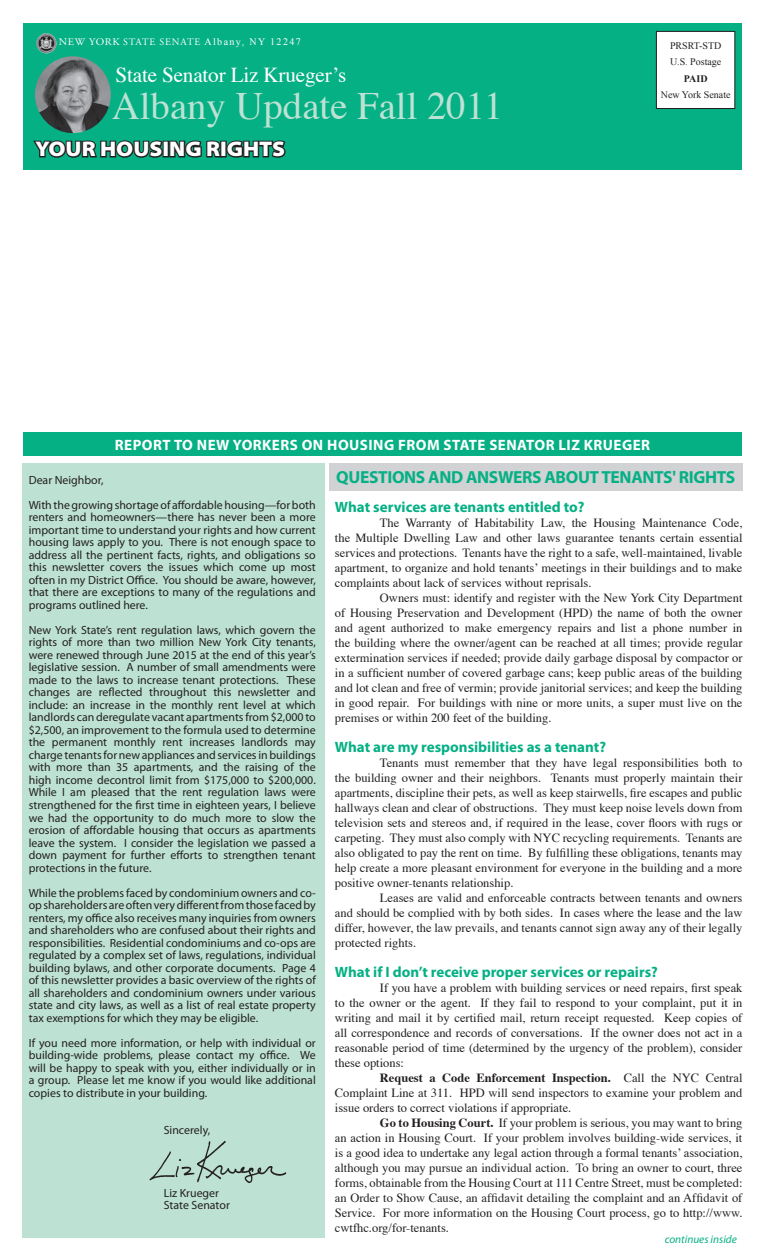
<style>
.page{position:relative;width:765px;height:1260px;background:#fff}
.page>*{position:absolute;margin:0;border:0;box-sizing:border-box;transform-origin:0 0}
.t1{font:38.75px "Times";color:#bde2d4}
.t2{font:21.25px "Times";letter-spacing:-.01em;color:#fff}
.t3{font:900 semi-expanded 21.25px "Myriad Pro";color:#fff}
.t4{font:700 17.5px "Myriad Pro";letter-spacing:-.02em;color:#05b085}
.t5{font:700 15px "Myriad Pro";color:#05b085}
.t6{font:700 15px "Myriad Pro";letter-spacing:.03em;color:#fff}
.t7{font:12.5px/15px "Times";color:#231f20;text-align:justify}
.t8{font:11.88px/12.5px "Myriad Pro";color:#231f20;text-align:justify}
.t9{font:italic 11.25px "Myriad Pro";color:#05b085}
.t10{font:10px/16.2px "Times New Roman";color:#231f20}
.t11{font:10px "Times New Roman";letter-spacing:.14em;color:#fff}
.t12{font:700 10px "Times New Roman";color:#231f20}
.s1{font-family:"Adobe Garamond Pro";font-size:10.25px}
.s2{font-family:"Adobe Garamond Pro"}
.s3{font-weight:700}
</style>
<div class="page">
<div style="left:23px;top:23px;width:719px;height:147px;background:#05b085"></div>
<div style="left:23px;top:433px;width:719px;height:23px;background:#05b085"></div>
<div style="left:656px;top:31px;width:79px;height:78px;background:#fff;border:1px solid #231f20"></div>
<div style="left:22px;top:463px;width:303px;height:775px;background:#bde2d4"></div>
<div style="left:329px;top:463px;width:413px;height:27px;background:#d1d2d4"></div>
<img style="left:149px;top:1140px;width:138px;height:43px">
<img style="left:36px;top:33px;width:21px;height:20px">
<img style="left:35px;top:56px;width:76px;height:77px">
<svg style="left:33px;top:140px;width:253px;height:18px"></svg>
<p class="t11" style="left:59px;top:35px;width:244px"><span class="s1">NEW YORK</span> <span class="s2">STATE SENATE</span> Albany, NY 12247</p>
<h2 class="t2" style="left:116px;top:55px;width:232px">State Senator Liz Krueger’s</h2>
<h1 class="t1" style="left:112px;top:70px;width:393px">Albany Update Fall 2011</h1>
<h2 class="t3" style="left:35px;top:135px;width:252px">YOUR HOUSING RIGHTS</h2>
<p class="t10" style="left:670px;top:37px;width:53px">PRSRT-STD<br>U.S. Postage</p>
<p class="t12" style="left:684px;top:71px;width:25px">PAID</p>
<p class="t10" style="left:661px;top:86px;width:71px">New York Senate</p>
<p class="t6" style="left:115px;top:435px;width:537px">REPORT TO NEW YORKERS ON HOUSING FROM STATE SENATOR LIZ KRUEGER</p>
<p class="t8" style="left:29px;top:467px;width:289px;line-height:25px">Dear Neighbor,<br>With the growing shortage of affordable housing—for both</p>
<p class="t8" style="left:29px;top:511px;width:289px">renters and homeowners—there has never been a more important time to understand your rights and how current housing laws apply to you. There is not enough space to address all the pertinent facts, rights, and obligations so this newsletter covers the issues which come up most often in my District Office. You should be aware, however, that there are exceptions to many of the regulations and programs outlined here.</p>
<p class="t8" style="left:29px;top:624px;width:289px">New York State’s rent regulation laws, which govern the rights of more than two million New York City tenants, were renewed through June 2015 at the end of this year’s legislative session. A number of small amendments were made to the laws to increase tenant protections. These changes are reflected throughout this newsletter and include: an increase in the monthly rent level at which landlords can deregulate vacant apartments from $2,000 to $2,500, an improvement to the formula used to determine the permanent monthly rent increases landlords may charge tenants for new appliances and services in buildings with more than 35 apartments, and the raising of the high income decontrol limit from $175,000 to $200,000.<br>While I am pleased that the rent regulation laws were strengthened for the first time in eighteen years, I believe we had the opportunity to do much more to slow the erosion of affordable housing that occurs as apartments leave the system. I consider the legislation we passed a down payment for further efforts to strengthen tenant protections in the future.</p>
<p class="t8" style="left:29px;top:886px;width:289px">While the problems faced by condominium owners and co&shy;op shareholders are often very different from those faced by renters, my office also receives many inquiries from owners and shareholders who are confused about their rights and responsibilities. Residential condominiums and co-ops are regulated by a complex set of laws, regulations, individual building bylaws, and other corporate documents. Page 4 of this newsletter provides a basic overview of the rights of all shareholders and condominium owners under various state and city laws, as well as a list of real estate property tax exemptions for which they may be eligible.</p>
<p class="t8" style="left:29px;top:1036px;width:289px">If you need more information, or help with individual or building-wide problems, please contact my office. We will be happy to speak with you, either individually or in a group. Please let me know if you would like additional copies to distribute in your building.</p>
<p class="t8" style="left:164px;top:1124px;width:48px">Sincerely,</p>
<h3 class="t4" style="left:336px;top:466px;width:401px">QUESTIONS AND ANSWERS ABOUT TENANTS' RIGHTS</h3>
<p class="t5" style="left:335px;top:497px;width:251px">What services are tenants entitled to?</p>
<p class="t7" style="left:335px;top:514px;width:409px;text-indent:45px">The Warranty of Habitability Law, the Housing Maintenance Code, the Multiple Dwelling Law and other laws guarantee tenants certain essential services and protections. Tenants have the right to a safe, well-maintained, livable apartment, to organize and hold tenants’ meetings in their buildings and to make complaints about lack of services without reprisals.</p>
<p class="t7" style="left:335px;top:589px;width:409px;text-indent:45px">Owners must: identify and register with the New York City Department of Housing Preservation and Development (HPD) the name of both the owner and agent authorized to make emergency repairs and list a phone number in the building where the owner/agent can be reached at all times; provide regular extermination services if needed; provide daily garbage disposal by compactor or in a sufficient number of covered garbage cans; keep public areas of the building and lot clean and free of vermin; provide janitorial services; and keep the building in good repair. For buildings with nine or more units, a super must live on the premises or within 200 feet of the building.</p>
<p class="t5" style="left:335px;top:737px;width:273px">What are my responsibilities as a tenant?</p>
<p class="t7" style="left:335px;top:754px;width:409px;text-indent:45px">Tenants must remember that they have legal responsibilities both to the building owner and their neighbors. Tenants must properly maintain their apartments, discipline their pets, as well as keep stairwells, fire escapes and public hallways clean and clear of obstructions. They must keep noise levels down from television sets and stereos and, if required in the lease, cover floors with rugs or carpeting. They must also comply with NYC recycling requirements. Tenants are also obligated to pay the rent on time. By fulfilling these obligations, tenants may help create a more pleasant environment for everyone in the building and a more positive owner-tenants relationship.</p>
<p class="t7" style="left:335px;top:889px;width:409px;text-indent:45px">Leases are valid and enforceable contracts between tenants and owners and should be complied with by both sides. In cases where the lease and the law differ, however, the law prevails, and tenants cannot sign away any of their legally protected rights.</p>
<p class="t5" style="left:335px;top:962px;width:324px">What if I don’t receive proper services or repairs?</p>
<p class="t7" style="left:335px;top:979px;width:409px;text-indent:45px">If you have a problem with building services or need repairs, first speak to the owner or the agent. If they fail to respond to your complaint, put it in writing and mail it by certified mail, return receipt requested. Keep copies of all correspondence and records of conversations. If the owner does not act in a reasonable period of time (determined by the urgency of the problem), consider these options:</p>
<p class="t7" style="left:335px;top:1069px;width:409px;text-indent:45px"><span class="s3">Request a Code Enforcement Inspection.</span> Call the NYC Central Complaint Line at 311. HPD will send inspectors to examine your problem and issue orders to correct violations if appropriate.</p>
<p class="t7" style="left:335px;top:1114px;width:409px;text-indent:45px"><span class="s3">Go to Housing Court.</span> If your problem is serious, you may want to bring an action in Housing Court. If your problem involves building-wide services, it is a good idea to undertake any legal action through a formal tenants’ association, although you may pursue an individual action. To bring an owner to court, three forms, obtainable from the Housing Court at 111 Centre Street, must be completed: an Order to Show Cause, an affidavit detailing the complaint and an Affidavit of Service. For more information on the Housing Court process, go to http://www. cwtfhc.org/for-tenants.</p>
<p class="t8" style="left:164px;top:1186px;width:68px">Liz Krueger<br>State Senator</p>
<p class="t9" style="left:665px;top:1232px;width:74px">continues inside</p>
</div>
